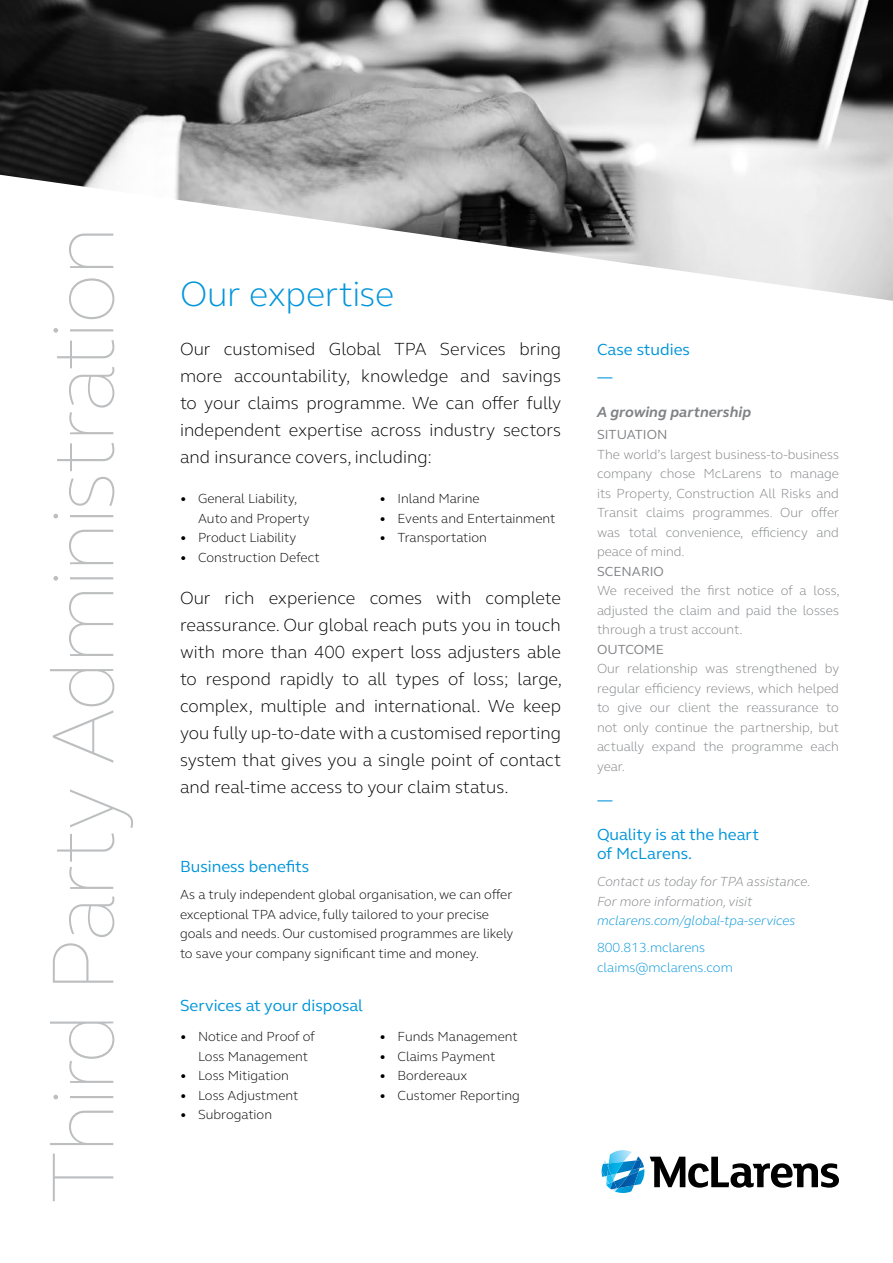
<style>
.page{position:relative;width:893px;height:1263px;background:#fff}
.page>*{position:absolute;margin:0;border:0;box-sizing:border-box;transform-origin:0 0}
.t1{font:100 90px "FS Elliot";letter-spacing:-.04em;color:#bcbec0}
.t2{font:300 36px "FS Elliot";letter-spacing:-.01em;color:#0095da}
.t3{font:300 18px/27px "FS Elliot";color:#000;text-align:justify}
.t4{font:16.5px/27px "FS Elliot";color:#0095da}
.t5{font:italic 700 15px "FS Elliot";color:#808285}
.t6{font:300 13.5px/19.5px "FS Elliot";color:#000}
.t7{font:300 13.5px/19.5px "FS Elliot";color:#808285;text-align:justify}
.t8{font:italic 300 13.5px/19.5px "FS Elliot";color:#808285}
.t9{font:300 13.5px/19.5px "FS Elliot";color:#0095da}
.t10{font:italic 300 13.5px "FS Elliot";color:#0095da}
.t11{font:13.5px "FS Elliot";color:#808285}
</style>
<div class="page">
<img style="left:0;top:0;width:893px;height:173px">
<svg style="left:0;top:173px;width:893px;height:128px"></svg>
<svg style="left:602px;top:1150px;width:237px;height:43px"></svg>
<h1 class="t1" style="left:23px;top:1204px;width:980px;rotate:-90deg">Third Party Administration</h1>
<h2 class="t2" style="left:180px;top:270px;width:216px">Our expertise</h2>
<p class="t3" style="left:180px;top:335px;width:383px">Our customised Global TPA Services bring more accountability, knowledge and savings to your claims programme. We can offer fully independent expertise across industry sectors and insurance covers, including:</p>
<p class="t6" style="left:198px;top:488px;width:113px;text-indent:-18px">• General Liability,<br>Auto and Property</p>
<p class="t6" style="left:180px;top:527px;width:118px">• Product Liability</p>
<p class="t6" style="left:180px;top:547px;width:141px">• Construction Defect</p>
<p class="t6" style="left:379px;top:488px;width:102px">• Inland Marine</p>
<p class="t6" style="left:379px;top:508px;width:177px">• Events and Entertainment</p>
<p class="t6" style="left:379px;top:527px;width:109px">• Transportation</p>
<p class="t3" style="left:180px;top:584px;width:384px">Our rich experience comes with complete reassurance. Our global reach puts you in touch with more than 400 expert loss adjusters able to respond rapidly to all types of loss; large, complex, multiple and international. We keep you fully up-to-date with a customised reporting system that gives you a single point of contact and real-time access to your claim status.</p>
<p class="t4" style="left:180px;top:853px;width:131px">Business benefits</p>
<p class="t6" style="left:180px;top:885px;width:335px">As a truly independent global organisation, we can offer exceptional TPA advice, fully tailored to your precise goals and needs. Our customised programmes are likely to save your company significant time and money.</p>
<p class="t4" style="left:180px;top:992px;width:184px">Services at your disposal</p>
<p class="t6" style="left:198px;top:1026px;width:118px;text-indent:-18px">• Notice and Proof of<br>Loss Management</p>
<p class="t6" style="left:180px;top:1065px;width:110px">• Loss Mitigation</p>
<p class="t6" style="left:180px;top:1085px;width:120px">• Loss Adjustment</p>
<p class="t6" style="left:180px;top:1104px;width:94px">• Subrogation</p>
<p class="t6" style="left:379px;top:1026px;width:140px">• Funds Management</p>
<p class="t6" style="left:379px;top:1046px;width:117px">• Claims Payment</p>
<p class="t6" style="left:379px;top:1065px;width:89px">• Bordereaux</p>
<p class="t6" style="left:379px;top:1085px;width:142px">• Customer Reporting</p>
<p class="t4" style="left:597px;top:336px;width:94px">Case studies —</p>
<p class="t5" style="left:597px;top:402px;width:156px">A growing partnership</p>
<p class="t11" style="left:597px;top:426px;width:72px">SITUATION</p>
<p class="t7" style="left:597px;top:444px;width:244px">The world’s largest business-to-business company chose McLarens to manage its Property, Construction All Risks and Transit claims programmes. Our offer was total convenience, efficiency and peace of mind.</p>
<p class="t11" style="left:597px;top:562px;width:69px">SCENARIO</p>
<p class="t7" style="left:597px;top:581px;width:244px">We received the first notice of a loss, adjusted the claim and paid the losses through a trust account.</p>
<p class="t11" style="left:597px;top:640px;width:68px">OUTCOME</p>
<p class="t7" style="left:597px;top:659px;width:244px">Our relationship was strengthened by regular efficiency reviews, which helped to give our client the reassurance to not only continue the partnership, but actually expand the programme each year.</p>
<p class="t4" style="left:597px;top:782px;width:163px;line-height:34.5px">—<br>Quality is at the heart</p>
<p class="t4" style="left:597px;top:840px;width:97px">of McLarens.</p>
<p class="t8" style="left:597px;top:872px;width:215px">Contact us today for TPA assistance.<br>For more information, visit</p>
<p class="t10" style="left:597px;top:912px;width:200px">mclarens.com/global-tpa-services</p>
<p class="t9" style="left:597px;top:938px;width:137px">800.813.mclarens claims@mclarens.com</p>
</div>
